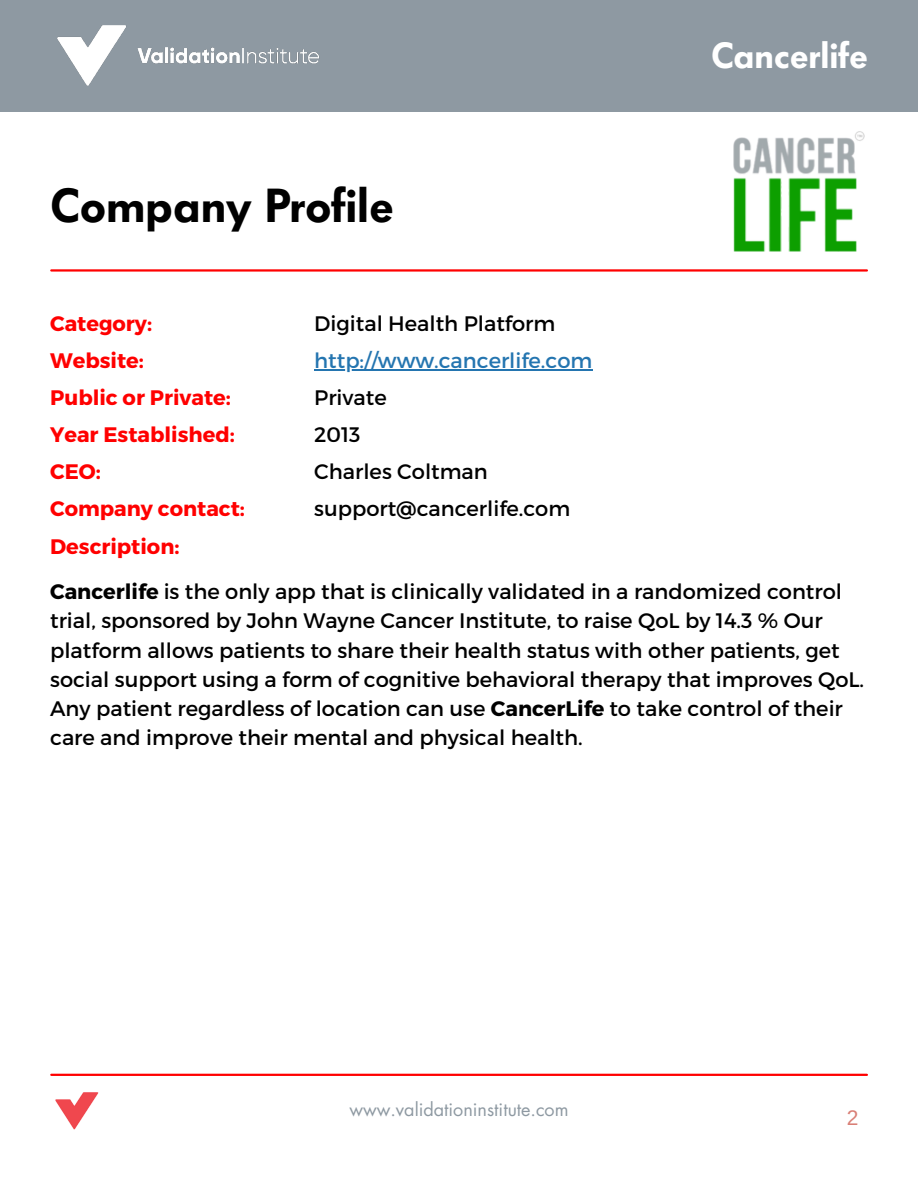
<style>
.page{position:relative;width:918px;height:1188px;background:#fff}
.page>*{position:absolute;margin:0;border:0;box-sizing:border-box;transform-origin:0 0}
.t1{font:600 47.25px "Futura BQ";color:#000}
.t2{font:600 36px "Futura BQ";color:#fff}
.t3{font:21px/29.2px "Montserrat";color:#000}
.t4{font:700 21px "Montserrat";color:#f00}
.t5{font:21px "Montserrat";color:#2475b0}
.t6{font:21px "Arimo";color:#d97f76}
.t7{font:18px "Futura LT";color:#8e99a2}
.s1{font-weight:700}
</style>
<div class="page">
<div style="left:0;top:0;width:918px;height:111px;background:#8e99a2"></div>
<img style="left:57px;top:25px;width:262px;height:61px">
<hr style="left:51px;top:1074px;width:816px;height:2px;background:#f00">
<img style="left:55px;top:1092px;width:44px;height:38px">
<hr style="left:51px;top:269px;width:816px;height:3px;background:#f00">
<img style="left:733px;top:131px;width:132px;height:121px">
<hr style="left:314px;top:369px;width:278px;height:1px;background:#2475b0">
<p class="t1" style="left:50px;top:178px;width:345px">Company Profile</p>
<p class="t4" style="left:50px;top:310px;width:103px">Category:</p>
<p class="t4" style="left:50px;top:347px;width:95px">Website:</p>
<p class="t4" style="left:50px;top:384px;width:182px">Public or Private:</p>
<p class="t4" style="left:50px;top:421px;width:186px">Year Established:</p>
<p class="t4" style="left:50px;top:458px;width:52px">CEO:</p>
<p class="t4" style="left:50px;top:495px;width:196px">Company contact:</p>
<p class="t4" style="left:50px;top:532px;width:131px">Description:</p>
<p class="t3" style="left:314px;top:308px;width:243px">Digital Health Platform</p>
<p class="t5" style="left:314px;top:347px;width:280px">http://www.cancerlife.com</p>
<p class="t3" style="left:314px;top:382px;width:74px">Private</p>
<p class="t3" style="left:314px;top:419px;width:48px">2013</p>
<p class="t3" style="left:314px;top:456px;width:175px">Charles Coltman</p>
<p class="t3" style="left:314px;top:493px;width:258px">support@cancerlife.com</p>
<p class="t2" style="left:711px;top:35px;width:158px">Cancerlife</p>
<p class="t3" style="left:50px;top:576px;width:816px"><span class="s1">Cancerlife</span> is the only app that is clinically validated in a randomized control trial, sponsored by John Wayne Cancer Institute, to raise QoL by 14.3 % Our platform allows patients to share their health status with other patients, get social support using a form of cognitive behavioral therapy that improves QoL.<br>Any patient regardless of location can use <span class="s1">CancerLife</span> to take control of their care and improve their mental and physical health.</p>
<p class="t7" style="left:349px;top:1098px;width:221px">www.validationinstitute.com</p>
<p class="t6" style="left:847px;top:1106px;width:13px">2</p>
</div>
